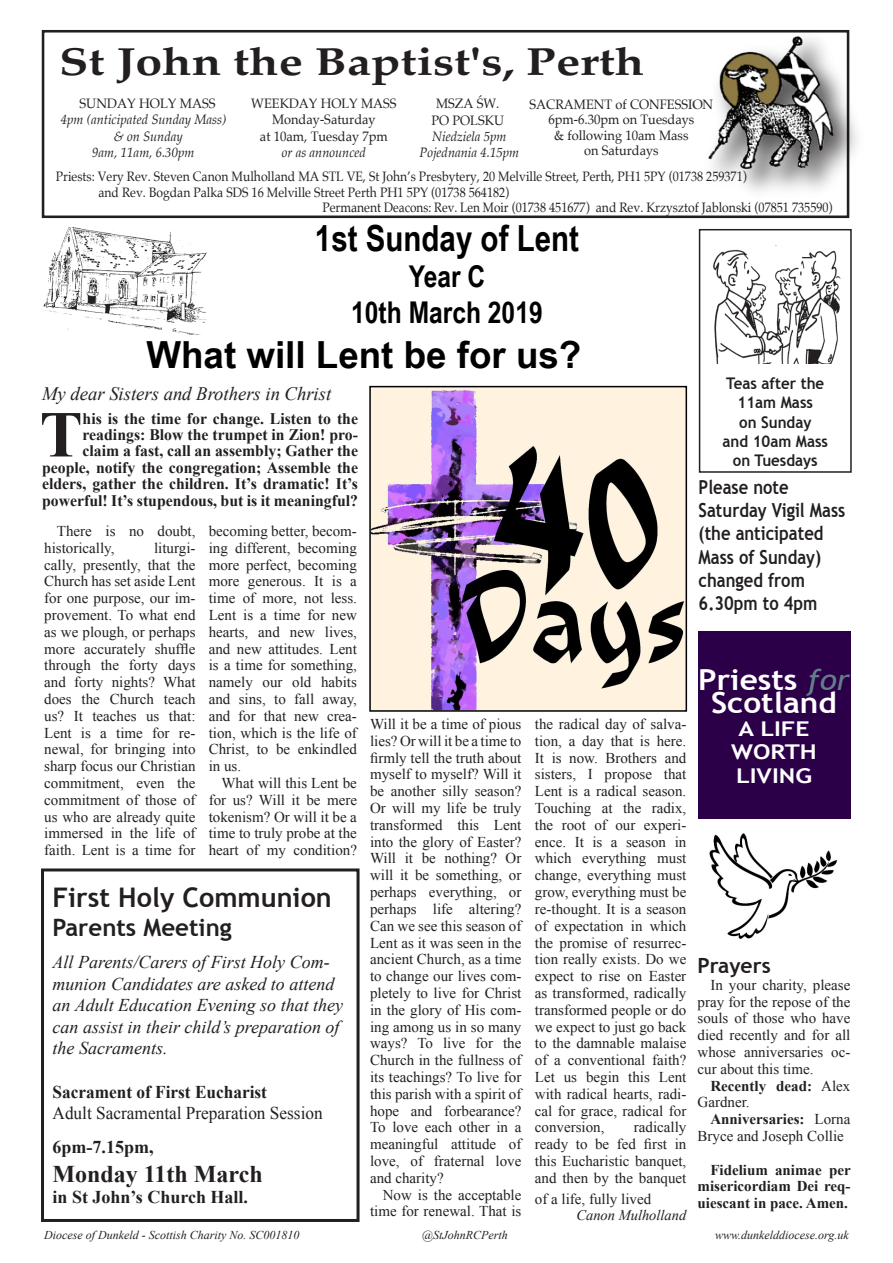
<style>
.page{position:relative;width:893px;height:1263px;background:#fff}
.page>*{position:absolute;margin:0;border:0;box-sizing:border-box;transform-origin:0 0}
.Bulletin{font:700 65.55px "Times New Roman";color:#231f20}
.t1{font:700 39.15px "Palatino";color:#231f20;scale:1.23 1}
.t2{font:700 37.35px "Arial Narrow";color:#000;scale:1.2 1}
.t3{font:700 36px "Arial Narrow";color:#000}
.t4{font:700 30px "Arial Narrow";color:#000}
.t5{font:700 29.1px/23.2px "Trebuchet MS";color:#fff;text-align:center;scale:1.09 1}
.t6{font:700 27px "Trebuchet MS";color:#231f20}
.Bulletin-2{font:700 24px "Times New Roman";color:#231f20}
.t7{font:700 24px "Trebuchet MS";color:#231f20}
.t8{font:700 21px "Trebuchet MS";color:#231f20}
.t9{font:700 20.4px/23.2px "Trebuchet MS";color:#fff;text-align:center;scale:1.22 1}
.t10{font:700 19.35px/23.2px "Trebuchet MS";color:#231f20;scale:.86 1}
.Bulletin-3{font:italic 19.05px "Times New Roman";color:#231f20}
.Bulletin-4{font:italic 18px/21.6px "Times New Roman";color:#231f20}
.Bulletin-5{font:18px "Times New Roman";color:#231f20;scale:.96 1}
.Bulletin-6{font:700 18px "Times New Roman";color:#231f20}
.Bulletin-7{font:700 18px "Times New Roman";color:#231f20;scale:.96 1}
.Bulletin-8{font:700 16.05px/16.4px "Times New Roman";color:#231f20;text-align:right}
.t11{font:700 16.05px "Trebuchet MS";color:#231f20;scale:.94 1}
.Bulletin-9{font:15px/16.8px "Times New Roman";color:#231f20;text-align:justify}
.Bulletin-10{font:700 15px/16.8px "Times New Roman";color:#231f20}
.Bulletin-11{font:italic 14.7px "Times New Roman";color:#231f20}
.t12{font:13.65px/16.4px "Palatino";color:#231f20;scale:.89 1}
.t13{font:13.65px/15.3px "Palatino";color:#231f20;text-align:center;scale:.94 1}
.t14{font:italic 13.65px/16.4px "Palatino";color:#231f20;text-align:center;scale:.94 1}
.t15{font:13.65px "Palatino";color:#231f20;scale:.95 1}
.t16{font:italic 12px "Times New Roman";color:#231f20}
.s1{font-style:italic}
.s2{font-style:normal}
.s3{font-weight:400;font-style:italic;color:#637f8b}
.s4{font-weight:400}
.s5{font-weight:700}
</style>
<div class="page">
<img style="left:42px;top:227px;width:165px;height:98px">
<img style="left:709px;top:833px;width:128px;height:106px">
<img style="left:713px;top:245px;width:128px;height:119px">
<div style="left:699px;top:229px;width:153px;height:244px;border:2px solid #231f20"></div>
<div style="left:42px;top:30px;width:807px;height:188px;border:3px solid #231f20"></div>
<img style="left:695px;top:30px;width:162px;height:177px">
<img style="left:708px;top:37px;width:125px;height:132px">
<div style="left:698px;top:631px;width:152px;height:188px;background:#2c0048"></div>
<svg style="left:67px;top:325px;width:520px;height:61px"></svg>
<div style="left:41px;top:868px;width:319px;height:354px;border:3px solid #231f20"></div>
<img style="left:372px;top:389px;width:312px;height:320px">
<div style="left:369px;top:386px;width:318px;height:326px;border:2px solid #000"></div>
<p class="t1" style="left:59px;top:28px;width:477px">St John the Baptist's, Perth</p>
<p class="t13" style="left:251px;top:95px;width:156px;line-height:16.4px">WEEKDAY HOLY MASS<br>Monday-Saturday<br>at 10am, Tuesday 7pm<br><span class="s1">or as announced</span></p>
<p class="t12" style="left:98px;top:168px;width:730px;text-indent:-43px">Priests: Very Rev. Steven Canon Mulholland MA STL VE, St John’s Presbytery, 20 Melville Street, Perth, PH1 5PY (01738 259371) and Rev. Bogdan Palka SDS 16 Melville Street Perth PH1 5PY (01738 564182)</p>
<p class="t12" style="left:322px;top:199px;width:575px">Permanent Deacons: Rev. Len Moir (01738 451677) and Rev. Krzysztof Jablonski (07851 735590)</p>
<p class="t14" style="left:420px;top:95px;width:108px"><span class="s2">MSZA ŚW.<br>PO POLSKU<br></span>Niedziela 5pm<br>Pojednania 4.15pm</p>
<p class="t15" style="left:80px;top:92px;width:145px">SUNDAY HOLY MASS</p>
<p class="t13" style="left:530px;top:96px;width:197px">SACRAMENT of CONFESSION<br>6pm-6.30pm on Tuesdays<br>&amp; following 10am Mass<br>on Saturdays</p>
<p class="t14" style="left:61px;top:111px;width:178px">4pm (anticipated Sunday Mass)</p>
<p class="t14" style="left:114px;top:128px;width:75px">&amp; on Sunday</p>
<p class="t14" style="left:92px;top:144px;width:110px">9am, 11am, 6.30pm</p>
<p class="t3" style="left:315px;top:211px;width:266px">1st Sunday of Lent</p>
<p class="t4" style="left:409px;top:254px;width:78px">Year C</p>
<p class="t4" style="left:351px;top:290px;width:193px">10th March 2019</p>
<p class="t2" style="left:146px;top:327px;width:364px">What will Lent be for us?</p>
<p class="Bulletin-3" style="left:42px;top:380px;width:291px">My dear Sisters and Brothers in Christ</p>
<p class="Bulletin" style="left:40px;top:389px;width:44px">T</p>
<p class="Bulletin-8" style="left:42px;top:410px;width:317px">his is the time for change. Listen to the readings: Blow the trumpet in Zion! pro&shy;claim a fast, call an assembly; Gather the people, notify the congregation; Assemble the elders, gather the children. It’s dramatic! It’s powerful! It’s stupendous, but is it meaningful?</p>
<p class="Bulletin-9" style="left:209px;top:522px;width:150px">becoming better, becom&shy;ing different, becoming more perfect, becoming more generous. It is a time of more, not less.<br>Lent is a time for new hearts, and new lives, and new attitudes. Lent is a time for something, namely our old habits and sins, to fall away, and for that new crea&shy;tion, which is the life of Christ, to be enkindled in us.</p>
<p class="Bulletin-9" style="left:209px;top:774px;width:150px;text-indent:13px">What will this Lent be for us? Will it be mere tokenism? Or will it be a time to truly probe at the heart of my condition?</p>
<p class="Bulletin-9" style="left:44px;top:522px;width:153px;text-indent:13px">There is no doubt, historically,</p>
<p class="Bulletin-9" style="left:44px;top:539px;width:153px;text-indent:110px">liturgi&shy;cally, presently, that the Church has set aside Lent for one purpose, our im&shy;provement. To what end as we plough, or perhaps more accurately shuffle through the forty days and forty nights? What does the Church teach us? It teaches us that:<br>Lent is a time for re&shy;newal, for bringing into sharp focus our Christian commitment, even the commitment of those of us who are already quite immersed in the life of faith. Lent is a time for</p>
<p class="t6" style="left:53px;top:881px;width:281px">First Holy Communion</p>
<p class="t7" style="left:53px;top:912px;width:181px">Parents Meeting</p>
<p class="Bulletin-4" style="left:53px;top:951px;width:292px">All Parents/Carers of First Holy Com&shy;munion Candidates are asked to attend an Adult Education Evening so that they can assist in their child’s preparation of the Sacraments.</p>
<p class="Bulletin-7" style="left:53px;top:1079px;width:225px">Sacrament of First Eucharist</p>
<p class="Bulletin-5" style="left:53px;top:1101px;width:283px">Adult Sacramental Preparation Session</p>
<p class="Bulletin-6" style="left:53px;top:1134px;width:102px">6pm-7.15pm,</p>
<p class="Bulletin-2" style="left:53px;top:1157px;width:212px">Monday 11th March</p>
<p class="Bulletin-6" style="left:53px;top:1185px;width:197px">in St John’s Church Hall.</p>
<p class="Bulletin-9" style="left:370px;top:715px;width:153px">Will it be a time of pious lies? Or will it be a time to firmly tell the truth about myself to myself? Will it be another silly season?<br>Or will my life be truly transformed this Lent into the glory of Easter?<br>Will it be nothing? Or will it be something, or perhaps everything, or perhaps life altering?<br>Can we see this season of Lent as it was seen in the ancient Church, as a time to change our lives com&shy;pletely to live for Christ in the glory of His com&shy;ing among us in so many ways? To live for the Church in the fullness of its teachings? To live for this parish with a spirit of hope and forbearance?<br>To love each other in a meaningful attitude of love, of fraternal love and charity?</p>
<p class="Bulletin-9" style="left:370px;top:1186px;width:153px;text-align:right">Now is the acceptable time for renewal. That is</p>
<p class="Bulletin-9" style="left:535px;top:715px;width:153px">the radical day of salva&shy;tion, a day that is here.<br>It is now. Brothers and sisters, I propose that Lent is a radical season.<br>Touching at the radix, the root of our experi&shy;ence. It is a season in which everything must change, everything must grow, everything must be re-thought. It is a season of expectation in which the promise of resurrec&shy;tion really exists. Do we expect to rise on Easter as transformed, radically transformed people or do we expect to just go back to the damnable malaise of a conventional faith?<br>Let us begin this Lent with radical hearts, radi&shy;cal for grace, radical for conversion,</p>
<p class="Bulletin-9" style="left:535px;top:1119px;width:153px;text-indent:99px">radically ready to be fed first in this Eucharistic banquet, and then by the banquet</p>
<p class="Bulletin-9" style="left:535px;top:1190px;width:118px">of a life, fully lived</p>
<p class="Bulletin-11" style="left:576px;top:1205px;width:111px">Canon Mulholland</p>
<p class="t11" style="left:726px;top:373px;width:106px">Teas after the</p>
<p class="t11" style="left:738px;top:393px;width:82px">11am Mass</p>
<p class="t11" style="left:739px;top:412px;width:78px">on Sunday</p>
<p class="t11" style="left:722px;top:431px;width:114px">and 10am Mass</p>
<p class="t11" style="left:733px;top:450px;width:92px">on Tuesdays</p>
<p class="t10" style="left:699px;top:476px;width:106px">Please note</p>
<p class="t10" style="left:699px;top:499px;width:172px">Saturday Vigil Mass (the anticipated<br>Mass of Sunday) changed from<br>6.30pm to 4pm</p>
<p class="t5" style="left:698px;top:668px;width:141px">Priests <span class="s3">for<br></span>Scotland</p>
<p class="t9" style="left:731px;top:717px;width:72px">A LIFE<br>WORTH</p>
<p class="t9" style="left:736px;top:764px;width:64px">LIVING</p>
<p class="t8" style="left:698px;top:952px;width:75px">Prayers</p>
<p class="Bulletin-9" style="left:698px;top:976px;width:154px;text-indent:13px">In your charity, please pray for the repose of the souls of those who have died recently and for all whose anniversaries oc&shy;cur about this time.</p>
<p class="Bulletin-10" style="left:698px;top:1077px;width:154px;text-indent:13px">Recently dead: <span class="s4">Alex<br>Gardner.</span></p>
<p class="Bulletin-9" style="left:698px;top:1110px;width:154px;text-indent:13px"><span class="s5">Anniversaries:</span> Lorna<br>Bryce and Joseph Collie</p>
<p class="Bulletin-10" style="left:698px;top:1161px;width:155px;text-align:justify;text-indent:13px">Fidelium animae per misericordiam Dei req&shy;uiescant in pace. Amen.</p>
<p class="t16" style="left:44px;top:1226px;width:257px">Diocese of Dunkeld - Scottish Charity No. SC001810</p>
<p class="t16" style="left:422px;top:1226px;width:87px">@StJohnRCPerth</p>
<p class="t16" style="left:715px;top:1226px;width:135px">www.dunkelddiocese.org.uk</p>
</div>
